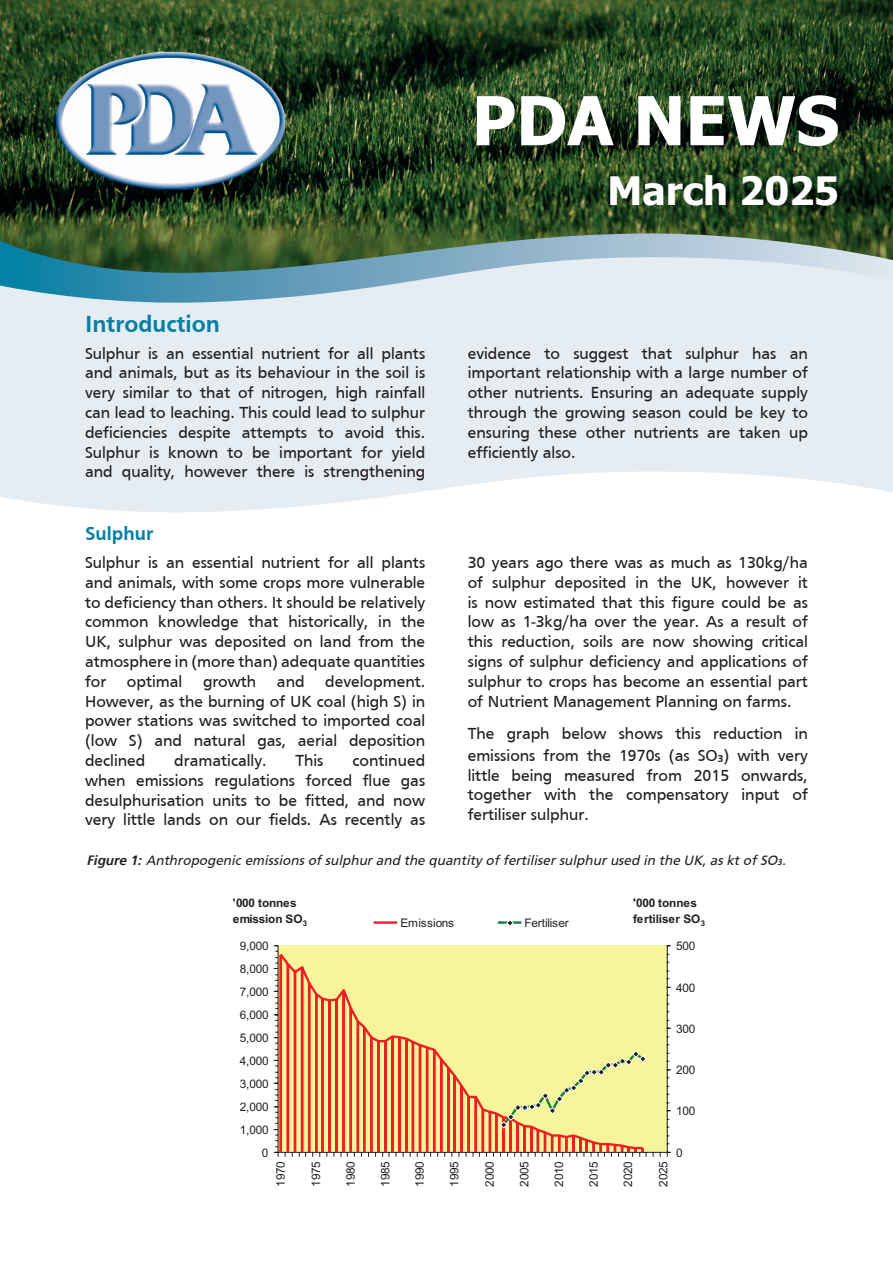
<style>
.page{position:relative;width:893px;height:1263px;background:#fff}
.page>*{position:absolute;margin:0;border:0;box-sizing:border-box;transform-origin:0 0}
.t1{font:700 67.5px "Tahoma";color:#fff}
.t2{font:700 39px "Tahoma";color:#fff}
.t3{font:700 24px "Frutiger";color:#057fa3}
.t4{font:700 19.5px "Frutiger";color:#057fa3}
.t5{font:16.5px/19.8px "Frutiger";color:#231f20;text-align:justify}
.t6{font:italic 13.5px "Frutiger FC";color:#231f20}
.t7{font:11.85px "Arial";letter-spacing:-.025em;color:#231f20}
.t8{font:700 11.85px/16.5px "Arial";letter-spacing:-.01em;color:#231f20}
.s1{font-family:"Frutiger";font-weight:700}
.s2{font-family:"Frutiger";font-weight:700;font-size:8.7px}
</style>
<div class="page">
<svg style="left:0;top:306px;width:893px;height:207px;background:#e7edf3"></svg>
<svg style="left:0;top:273px;width:893px;height:33px;background:#b0cedc"></svg>
<img style="left:0;top:0;width:893px;height:273px">
<img style="left:56px;top:51px;width:232px;height:140px">
<div style="left:278px;top:945px;width:389px;height:207px;background:#f8f49c"></div>
<hr style="left:278px;top:946px;width:1px;height:205px;background:#231f20">
<svg style="left:274px;top:1032px;width:3px;height:34px"></svg>
<svg style="left:274px;top:945px;width:3px;height:81px"></svg>
<hr style="left:278px;top:1152px;width:388px;height:1px;background:#231f20">
<svg style="left:274px;top:1072px;width:5px;height:84px"></svg>
<svg style="left:278px;top:951px;width:367px;height:201px"></svg>
<hr style="left:667px;top:946px;width:1px;height:205px;background:#231f20">
<svg style="left:499px;top:1050px;width:148px;height:79px"></svg>
<hr style="left:374px;top:921px;width:23px;height:3px;background:#ee1f23">
<hr style="left:498px;top:921px;width:23px;height:3px;background:#0d803f">
<svg style="left:506px;top:921px;width:8px;height:4px"></svg>
<h3 class="t3" style="left:85px;top:310px;width:136px">Introduction</h3>
<h1 class="t1" style="left:472px;top:73px;width:369px">PDA NEWS</h1>
<h2 class="t2" style="left:608px;top:164px;width:233px">March 2025</h2>
<p class="t5" style="left:85px;top:343px;width:342px">Sulphur is an essential nutrient for all plants and animals, but as its behaviour in the soil is very similar to that of nitrogen, high rainfall can lead to leaching. This could lead to sulphur deficiencies despite attempts to avoid this.<br>Sulphur is known to be important for yield and quality, however there is strengthening</p>
<p class="t5" style="left:468px;top:343px;width:342px">evidence to suggest that sulphur has an important relationship with a large number of other nutrients. Ensuring an adequate supply through the growing season could be key to ensuring these other nutrients are taken up efficiently also.</p>
<p class="t4" style="left:85px;top:522px;width:70px">Sulphur</p>
<p class="t5" style="left:85px;top:552px;width:342px">Sulphur is an essential nutrient for all plants and animals, with some crops more vulnerable to deficiency than others. It should be relatively common knowledge that historically, in the UK, sulphur was deposited on land from the atmosphere in (more than) adequate quantities for optimal growth and development.<br>However, as the burning of UK coal (high S) in power stations was switched to imported coal (low S) and natural gas, aerial deposition declined</p>
<p class="t5" style="left:85px;top:750px;width:342px;text-indent:267px">continued when emissions regulations forced flue gas desulphurisation units to be fitted, and now very little lands on our fields. As recently as</p>
<p class="t5" style="left:174px;top:750px;width:94px">dramatically.</p>
<p class="t5" style="left:295px;top:750px;width:30px">This</p>
<p class="t5" style="left:468px;top:552px;width:342px">30 years ago there was as much as 130kg/ha of sulphur deposited in the UK, however it is now estimated that this figure could be as low as 1-3kg/ha over the year. As a result of this reduction, soils are now showing critical signs of sulphur deficiency and applications of sulphur to crops has become an essential part of Nutrient Management Planning on farms.</p>
<p class="t5" style="left:468px;top:723px;width:342px;line-height:21.6px">The graph below shows this reduction in emissions from the 1970s (as SO<sub>3</sub>) with very</p>
<p class="t5" style="left:468px;top:765px;width:342px">little being measured from 2015 onwards, together with the compensatory input of fertiliser sulphur.</p>
<p class="t6" style="left:87px;top:852px;width:700px"><span class="s1">Figure 1:</span> Anthropogenic emissions of sulphur and the quantity of fertiliser sulphur used in the UK, as kt of SO<span class="s2">3</span>.</p>
<p class="t8" style="left:233px;top:895px;width:76px">'000 tonnes emission SO<sub>3</sub></p>
<p class="t7" style="left:240px;top:938px;width:30px">9,000</p>
<p class="t7" style="left:240px;top:961px;width:30px">8,000</p>
<p class="t7" style="left:240px;top:984px;width:30px">7,000</p>
<p class="t7" style="left:240px;top:1007px;width:30px">6,000</p>
<p class="t7" style="left:240px;top:1030px;width:30px">5,000</p>
<p class="t7" style="left:240px;top:1053px;width:30px">4,000</p>
<p class="t7" style="left:240px;top:1075px;width:30px">3,000</p>
<p class="t7" style="left:240px;top:1099px;width:30px">2,000</p>
<p class="t7" style="left:240px;top:1122px;width:30px">1,000</p>
<p class="t7" style="left:262px;top:1145px;width:8px">0</p>
<p class="t8" style="left:633px;top:895px;width:65px">'000 tonnes</p>
<p class="t7" style="left:400px;top:915px;width:55px">Emissions</p>
<p class="t8" style="left:633px;top:911px;width:73px">fertiliser SO<sub>3</sub></p>
<p class="t7" style="left:525px;top:915px;width:46px">Fertiliser</p>
<p class="t7" style="left:676px;top:938px;width:21px">500</p>
<p class="t7" style="left:676px;top:980px;width:21px">400</p>
<p class="t7" style="left:676px;top:1020px;width:21px">300</p>
<p class="t7" style="left:676px;top:1062px;width:21px">200</p>
<p class="t7" style="left:676px;top:1103px;width:21px">100</p>
<p class="t7" style="left:676px;top:1145px;width:8px">0</p>
<p class="t7" style="left:273px;top:1186px;width:27px;rotate:-90deg">1970</p>
<p class="t7" style="left:308px;top:1186px;width:27px;rotate:-90deg">1975</p>
<p class="t7" style="left:343px;top:1186px;width:27px;rotate:-90deg">1980</p>
<p class="t7" style="left:377px;top:1186px;width:27px;rotate:-90deg">1985</p>
<p class="t7" style="left:412px;top:1186px;width:27px;rotate:-90deg">1990</p>
<p class="t7" style="left:447px;top:1186px;width:27px;rotate:-90deg">1995</p>
<p class="t7" style="left:482px;top:1186px;width:27px;rotate:-90deg">2000</p>
<p class="t7" style="left:517px;top:1186px;width:27px;rotate:-90deg">2005</p>
<p class="t7" style="left:551px;top:1186px;width:27px;rotate:-90deg">2010</p>
<p class="t7" style="left:586px;top:1186px;width:27px;rotate:-90deg">2015</p>
<p class="t7" style="left:620px;top:1186px;width:27px;rotate:-90deg">2020</p>
<p class="t7" style="left:656px;top:1186px;width:27px;rotate:-90deg">2025</p>
</div>
